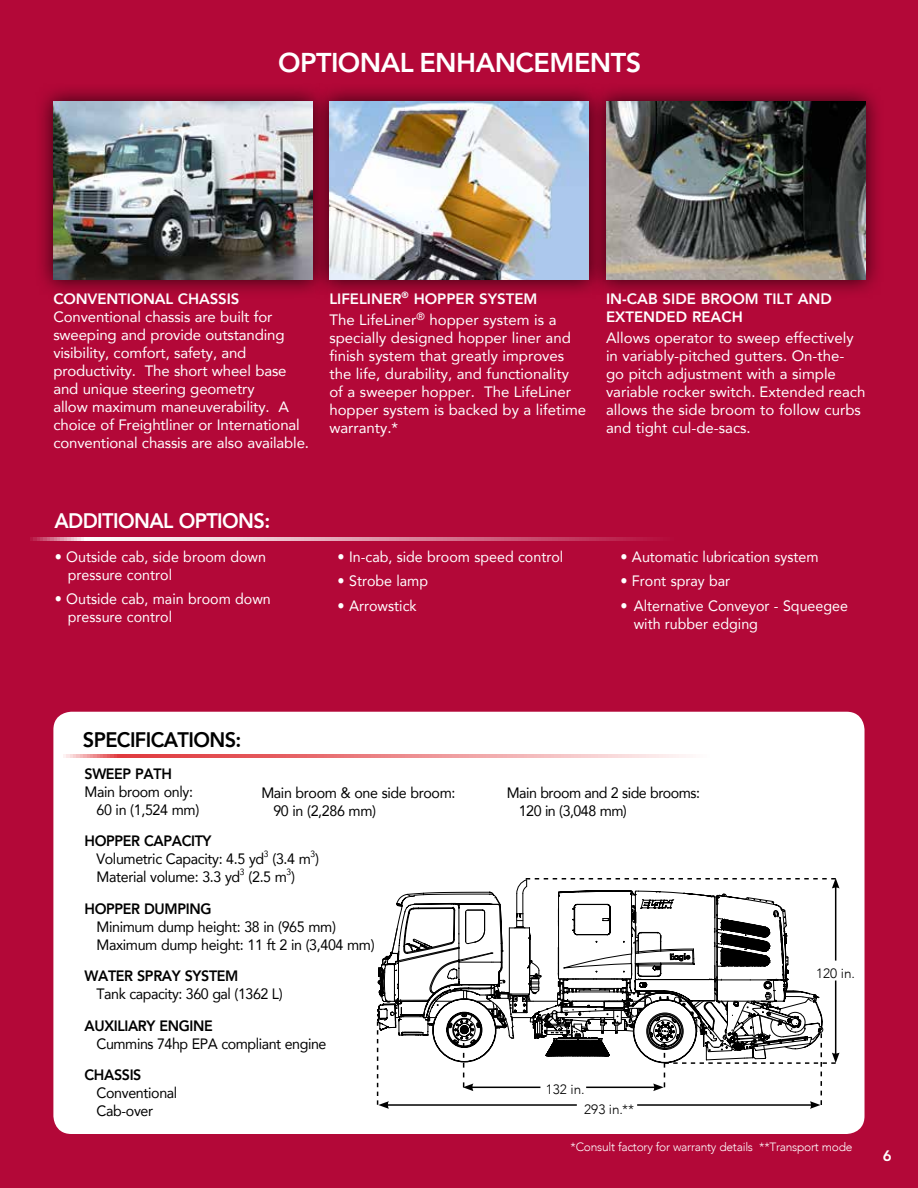
<style>
.page{position:relative;width:918px;height:1188px;background:#b30838}
.page>*{position:absolute;margin:0;border:0;box-sizing:border-box;transform-origin:0 0}
.t1{font:800 27px "Avenir LT Std";letter-spacing:-.02em;color:#fff}
.t2{font:800 21px "Avenir";letter-spacing:-.03em;color:#fff;scale:.95 1}
.t3{font:800 21px "Avenir";letter-spacing:-.03em;color:#000;scale:.95 1}
.t4{font:15px/18px "Avenir";color:#fff}
.t5{font:15px/18px "Avenir";letter-spacing:-.025em;color:#000;scale:.95 1}
.t6{font:15px/18px "Avenir";color:#fff;scale:.95 1}
.t7{font:800 15px "Avenir";letter-spacing:-.025em;color:#000;scale:.95 1}
.t8{font:800 15px/18px "Avenir";color:#fff}
.t9{font:800 15px "Avenir LT Std";color:#fff}
.t10{font:300 13.5px/20.4px "Avenir";color:#000}
.t11{font:300 12px "Avenir";letter-spacing:-.02em;color:#fff}
.t12{font:9px "Avenir";color:#000;scale:.95 1}
.s1{font-weight:800}
</style>
<div class="page">
<div style="left:53px;top:712px;width:812px;height:422px;background:#fff;border-radius:18px"></div>
<div style="left:310px;top:83px;width:297px;height:216px;background:#000;opacity:.75"></div>
<img style="left:331px;top:102px;width:256px;height:178px">
<div style="left:587px;top:83px;width:297px;height:216px;background:#000;opacity:.75"></div>
<img style="left:606px;top:102px;width:260px;height:178px">
<div style="left:34px;top:83px;width:297px;height:216px;background:#000;opacity:.75"></div>
<img style="left:53px;top:102px;width:260px;height:178px">
<svg style="left:30px;top:537px;width:623px;height:4px;background:#dd93a7"></svg>
<hr style="left:59px;top:755px;width:859px;height:3px;background:#e03a3e">
<svg style="left:377px;top:878px;width:463px;height:231px"></svg>
<h1 class="t1" style="left:278px;top:47px;width:365px">OPTIONAL ENHANCEMENTS</h1>
<p class="t8" style="left:53px;top:290px;width:187px">CONVENTIONAL CHASSIS</p>
<p class="t4" style="left:53px;top:307px;width:257px">Conventional chassis are built for sweeping and provide outstanding visibility, comfort, safety, and productivity. The short wheel base and unique steering geometry<br>allow maximum maneuverability. A choice of Freightliner or International conventional chassis are also available.</p>
<p class="t4" style="left:329px;top:288px;width:229px;line-height:21.3px"><span class="s1">LIFELINER</span><sup>®</sup> <span class="s1">HOPPER SYSTEM<br></span>The LifeLiner<sup>®</sup> hopper system is a</p>
<p class="t4" style="left:329px;top:329px;width:258px">specially designed hopper liner and finish system that greatly improves the life, durability, and functionality of a sweeper hopper. The LifeLiner hopper system is backed by a lifetime warranty.*</p>
<p class="t8" style="left:606px;top:290px;width:227px">IN-CAB SIDE BROOM TILT AND<br>EXTENDED REACH</p>
<p class="t4" style="left:606px;top:329px;width:261px">Allows operator to sweep effectively in variably-pitched gutters. On-the&shy;go pitch adjustment with a simple variable rocker switch. Extended reach allows the side broom to follow curbs and tight cul-de-sacs.</p>
<h2 class="t2" style="left:54px;top:504px;width:229px">ADDITIONAL OPTIONS:</h2>
<p class="t6" style="left:68px;top:547px;width:210px;text-indent:-13px">• Outside cab, side broom down pressure control</p>
<p class="t6" style="left:68px;top:590px;width:215px;text-indent:-13px">• Outside cab, main broom down pressure control</p>
<p class="t6" style="left:338px;top:547px;width:239px">• In-cab, side broom speed control</p>
<p class="t6" style="left:338px;top:572px;width:97px">• Strobe lamp</p>
<p class="t6" style="left:338px;top:596px;width:85px">• Arrowstick</p>
<p class="t6" style="left:621px;top:547px;width:210px">• Automatic lubrication system</p>
<p class="t6" style="left:621px;top:572px;width:117px">• Front spray bar</p>
<p class="t6" style="left:634px;top:596px;width:227px;text-indent:-13px">• Alternative Conveyor - Squeegee with rubber edging</p>
<h2 class="t3" style="left:83px;top:723px;width:168px">SPECIFICATIONS:</h2>
<p class="t7" style="left:85px;top:762px;width:94px">SWEEP PATH</p>
<p class="t5" style="left:97px;top:782px;width:110px;text-indent:-12px">Main broom only:<br>60 in (1,524 mm)</p>
<p class="t7" style="left:85px;top:830px;width:135px">HOPPER CAPACITY</p>
<p class="t5" style="left:97px;top:850px;width:178px">Volumetric Capacity: 4.5 yd</p>
<p class="t12" style="left:264px;top:847px;width:7px">3</p>
<p class="t5" style="left:272px;top:850px;width:51px">(3.4 m )</p>
<p class="t5" style="left:273px;top:784px;width:193px;text-indent:-12px">Main broom &amp; one side broom:<br>90 in (2,286 mm)</p>
<p class="t5" style="left:519px;top:784px;width:192px;text-indent:-12px">Main broom and 2 side brooms:<br>120 in (3,048 mm)</p>
<p class="t12" style="left:311px;top:847px;width:7px">3</p>
<p class="t5" style="left:97px;top:868px;width:153px">Material volume: 3.3 yd</p>
<p class="t12" style="left:240px;top:865px;width:7px">3</p>
<p class="t5" style="left:249px;top:868px;width:51px">(2.5 m )</p>
<p class="t12" style="left:287px;top:865px;width:7px">3</p>
<p class="t7" style="left:85px;top:897px;width:135px">HOPPER DUMPING</p>
<p class="t5" style="left:97px;top:917px;width:294px">Minimum dump height: 38 in (965 mm)<br>Maximum dump height: 11 ft 2 in (3,404 mm)</p>
<p class="t7" style="left:85px;top:965px;width:164px">WATER SPRAY SYSTEM</p>
<p class="t5" style="left:97px;top:985px;width:197px">Tank capacity: 360 gal (1362 L)</p>
<p class="t7" style="left:85px;top:1014px;width:137px">AUXILIARY ENGINE</p>
<p class="t5" style="left:97px;top:1034px;width:244px">Cummins 74hp EPA compliant engine</p>
<p class="t7" style="left:85px;top:1064px;width:61px">CHASSIS</p>
<p class="t5" style="left:97px;top:1084px;width:87px">Conventional<br>Cab-over</p>
<p class="t10" style="left:584px;top:1079px;width:51px;text-indent:-38px">132 in.<br>293 in.**</p>
<p class="t10" style="left:816px;top:963px;width:40px">120 in.</p>
<p class="t11" style="left:571px;top:1140px;width:283px">*Consult factory for warranty details **Transport mode</p>
<p class="t9" style="left:883px;top:1147px;width:10px">6</p>
</div>
